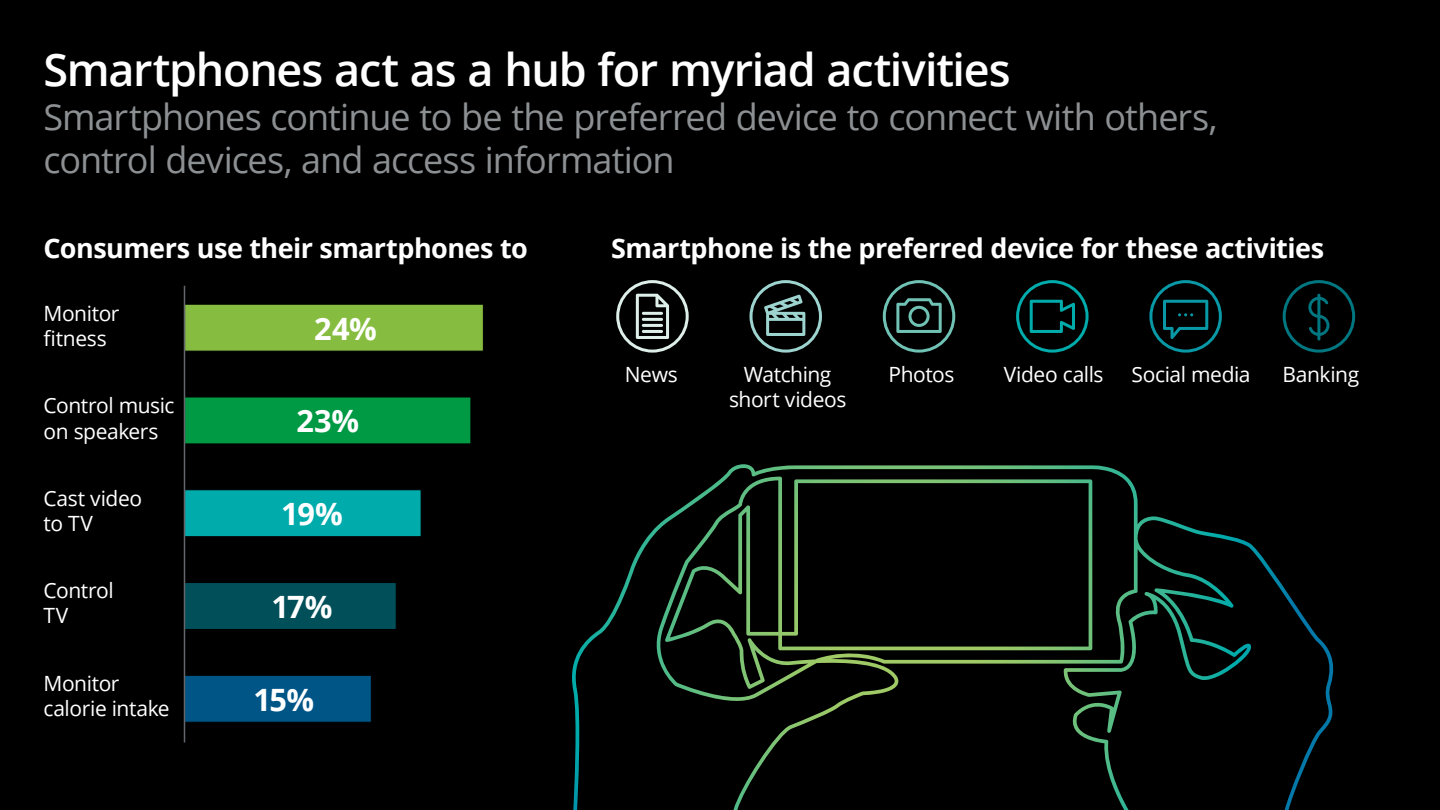
<style>
.page{position:relative;width:1440px;height:810px;background:#000}
.page>*{position:absolute;margin:0;border:0;box-sizing:border-box;transform-origin:0 0}
.t1{font:600 45px "Open Sans";letter-spacing:-.03em;color:#fff}
.t2{font:36px/43.2px "Open Sans";letter-spacing:-.025em;color:#8c9093}
.t3{font:700 30.75px "Open Sans";letter-spacing:-.045em;color:#fff}
.t4{font:700 27px "Open Sans";letter-spacing:-.02em;color:#fff}
.t5{font:21px/25.2px "Open Sans";letter-spacing:-.02em;color:#fff}
</style>
<div class="page">
<svg style="left:572px;top:467px;width:675px;height:343px"></svg>
<div style="left:184px;top:675px;width:187px;height:47px;background:#005587;border:1px solid #000"></div>
<div style="left:184px;top:582px;width:212px;height:48px;background:#004f59;border:1px solid #000"></div>
<div style="left:184px;top:490px;width:237px;height:47px;background:#00abab;border:1px solid #000"></div>
<div style="left:184px;top:397px;width:287px;height:47px;background:#009a44;border:1px solid #000"></div>
<div style="left:184px;top:304px;width:300px;height:47px;background:#86bd40;border:1px solid #000"></div>
<hr style="left:184px;top:286px;width:1px;height:456px;background:#63666a">
<svg style="left:883px;top:280px;width:72px;height:73px"></svg>
<svg style="left:750px;top:280px;width:72px;height:73px"></svg>
<svg style="left:1149px;top:280px;width:73px;height:73px"></svg>
<svg style="left:1016px;top:280px;width:73px;height:73px"></svg>
<svg style="left:616px;top:280px;width:73px;height:73px"></svg>
<hr style="left:642px;top:330px;width:21px;height:3px;background:#ddefe8;border-radius:2px">
<hr style="left:642px;top:324px;width:21px;height:3px;background:#ddefe8;border-radius:2px">
<hr style="left:642px;top:318px;width:21px;height:3px;background:#ddefe8;border-radius:2px">
<hr style="left:642px;top:312px;width:21px;height:3px;background:#ddefe8;border-radius:2px">
<svg style="left:1283px;top:280px;width:72px;height:73px"></svg>
<h1 class="t1" style="left:43px;top:39px;width:969px">Smartphones act as a hub for myriad activities</h1>
<h2 class="t2" style="left:43px;top:94px;width:1176px">Smartphones continue to be the preferred device to connect with others, control devices, and access information</h2>
<p class="t4" style="left:44px;top:229px;width:486px">Consumers use their smartphones to</p>
<p class="t5" style="left:44px;top:300px;width:78px">Monitor fitness</p>
<p class="t5" style="left:44px;top:393px;width:133px">Control music on speakers</p>
<p class="t5" style="left:44px;top:485px;width:100px">Cast video to TV</p>
<p class="t5" style="left:44px;top:578px;width:72px">Control<br>TV</p>
<p class="t5" style="left:44px;top:670px;width:128px">Monitor calorie intake</p>
<h3 class="t3" style="left:314px;top:307px;width:64px">24%</h3>
<h3 class="t3" style="left:296px;top:399px;width:64px">23%</h3>
<h3 class="t3" style="left:281px;top:492px;width:63px">19%</h3>
<h3 class="t3" style="left:271px;top:585px;width:63px">17%</h3>
<h3 class="t3" style="left:253px;top:678px;width:62px">15%</h3>
<p class="t4" style="left:611px;top:229px;width:714px">Smartphone is the preferred device for these activities</p>
<p class="t5" style="left:625px;top:361px;width:55px">News</p>
<p class="t5" style="left:1004px;top:361px;width:101px">Video calls</p>
<p class="t5" style="left:1283px;top:361px;width:78px">Banking</p>
<p class="t5" style="left:744px;top:361px;width:89px">Watching</p>
<p class="t5" style="left:1131px;top:361px;width:121px">Social media</p>
<p class="t5" style="left:729px;top:387px;width:119px">short videos</p>
<p class="t5" style="left:889px;top:361px;width:67px">Photos</p>
</div>
